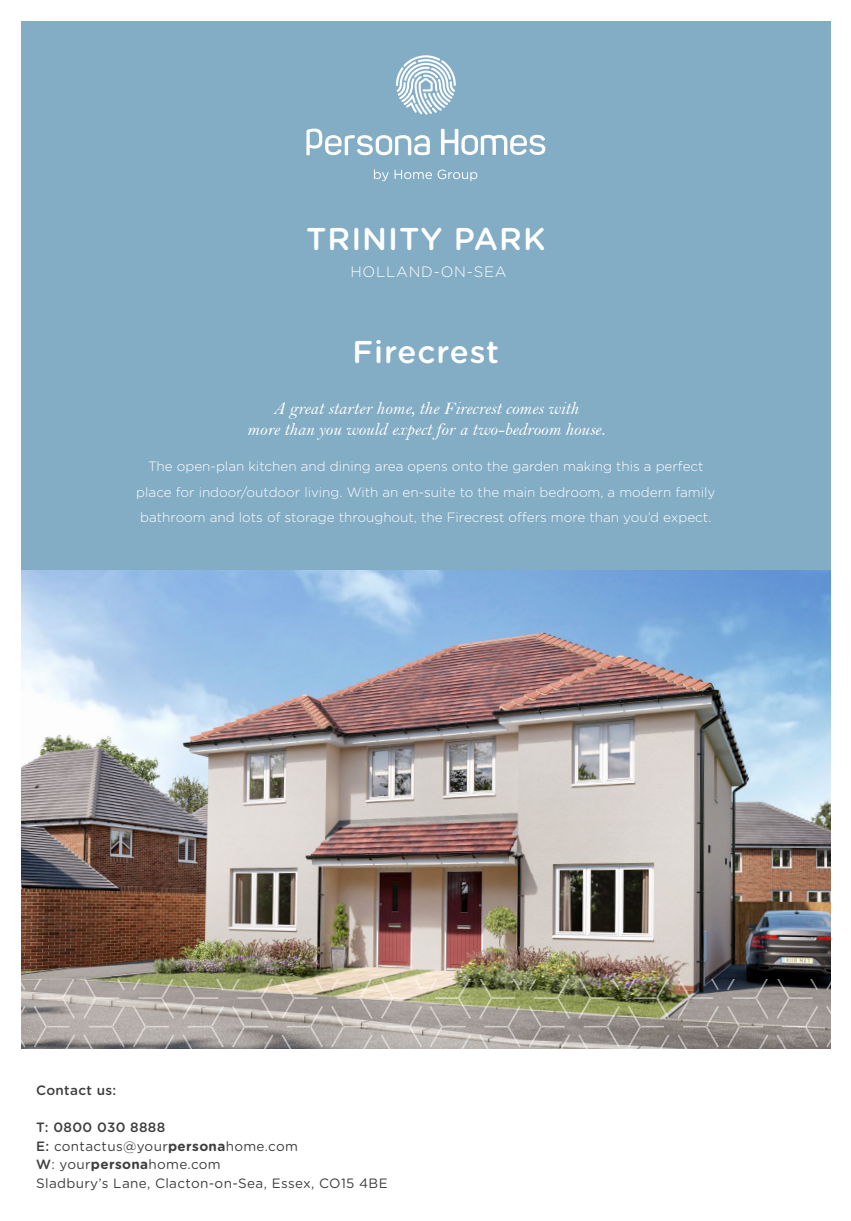
<style>
.page{position:relative;width:851px;height:1221px;background:#fff}
.page>*{position:absolute;margin:0;border:0;box-sizing:border-box;transform-origin:0 0}
.Scheme_name{font:500 31.5px "Gotham Rounded";letter-spacing:.03em;color:#fff}
.Intro_in_bell_italics{font:18px/21.6px "Bell MT Italic";letter-spacing:-.005em;color:#fff;text-align:center}
.Scheme_location{font:300 15px "Gotham Rounded";letter-spacing:.05em;color:#fff}
.Body_copy_for_description{font:300 13.5px/25.5px "Gotham Rounded";color:#fff;text-align:center}
.t1{font:13.5px "Gotham Rounded";letter-spacing:.025em;color:#3e3e3f}
.Contact_us_bold{font:500 13.5px "Gotham Rounded";letter-spacing:.025em;color:#3e3e3f}
.s1{font-weight:500}
.s2{font-weight:700}
</style>
<div class="page">
<div style="left:21px;top:21px;width:809px;height:1010px;background:#83adc5"></div>
<img style="left:21px;top:570px;width:809px;height:478px">
<svg style="left:826px;top:979px;width:4px;height:11px"></svg>
<svg style="left:826px;top:1005px;width:4px;height:42px"></svg>
<svg style="left:677px;top:979px;width:41px;height:69px;background:#8f8882"></svg>
<img style="left:627px;top:979px;width:42px;height:69px">
<svg style="left:578px;top:979px;width:41px;height:69px;background:#8e8e73"></svg>
<svg style="left:479px;top:979px;width:41px;height:69px;background:#9e9e86"></svg>
<svg style="left:429px;top:979px;width:42px;height:69px;background:#b5b29f"></svg>
<svg style="left:776px;top:979px;width:42px;height:69px;background:#8d8784"></svg>
<svg style="left:726px;top:979px;width:42px;height:69px;background:#8b8684"></svg>
<svg style="left:528px;top:979px;width:42px;height:69px;background:#94957a"></svg>
<svg style="left:21px;top:979px;width:5px;height:11px"></svg>
<svg style="left:21px;top:1005px;width:5px;height:42px"></svg>
<svg style="left:133px;top:979px;width:41px;height:69px;background:#b0aaa3"></svg>
<svg style="left:182px;top:979px;width:42px;height:69px;background:#aba79d"></svg>
<svg style="left:232px;top:979px;width:41px;height:69px;background:#a9a498"></svg>
<svg style="left:331px;top:979px;width:41px;height:69px;background:#bab3a7"></svg>
<svg style="left:380px;top:979px;width:42px;height:69px;background:#c7bfb6"></svg>
<svg style="left:34px;top:979px;width:41px;height:69px;background:#aca6a3"></svg>
<svg style="left:83px;top:979px;width:42px;height:69px;background:#b4ada9"></svg>
<svg style="left:281px;top:979px;width:42px;height:69px;background:#b1a9a1"></svg>
<svg style="left:396px;top:55px;width:59px;height:60px"></svg>
<svg style="left:374px;top:169px;width:14px;height:12px"></svg>
<svg style="left:394px;top:169px;width:83px;height:12px"></svg>
<svg style="left:306px;top:129px;width:124px;height:26px"></svg>
<svg style="left:441px;top:129px;width:104px;height:26px"></svg>
<p class="Scheme_name" style="left:306px;top:216px;width:241px">TRINITY PARK</p>
<p class="Scheme_location" style="left:350px;top:261px;width:158px">HOLLAND-ON-SEA</p>
<p class="Scheme_name" style="left:352px;top:329px;width:148px">Firecrest</p>
<p class="Intro_in_bell_italics" style="left:247px;top:397px;width:359px">A great starter home, the Firecrest comes with<br>more than you would expect for a two-bedroom house.</p>
<p class="Body_copy_for_description" style="left:136px;top:453px;width:580px">The open-plan kitchen and dining area opens onto the garden making this a perfect place for indoor/outdoor living. With an en-suite to the main bedroom, a modern family bathroom and lots of storage throughout, the Firecrest offers more than you’d expect.</p>
<p class="Contact_us_bold" style="left:36px;top:1080px;width:82px">Contact us:</p>
<p class="Contact_us_bold" style="left:36px;top:1117px;width:131px">T: 0800 030 8888</p>
<p class="t1" style="left:36px;top:1136px;width:263px"><span class="s1">E:</span> contactus@your<span class="s2">persona</span>home.com</p>
<p class="t1" style="left:36px;top:1155px;width:186px"><span class="s1">W</span>: your<span class="s2">persona</span>home.com</p>
<p class="t1" style="left:36px;top:1173px;width:353px">Sladbury’s Lane, Clacton-on-Sea, Essex, CO15 4BE</p>
</div>
